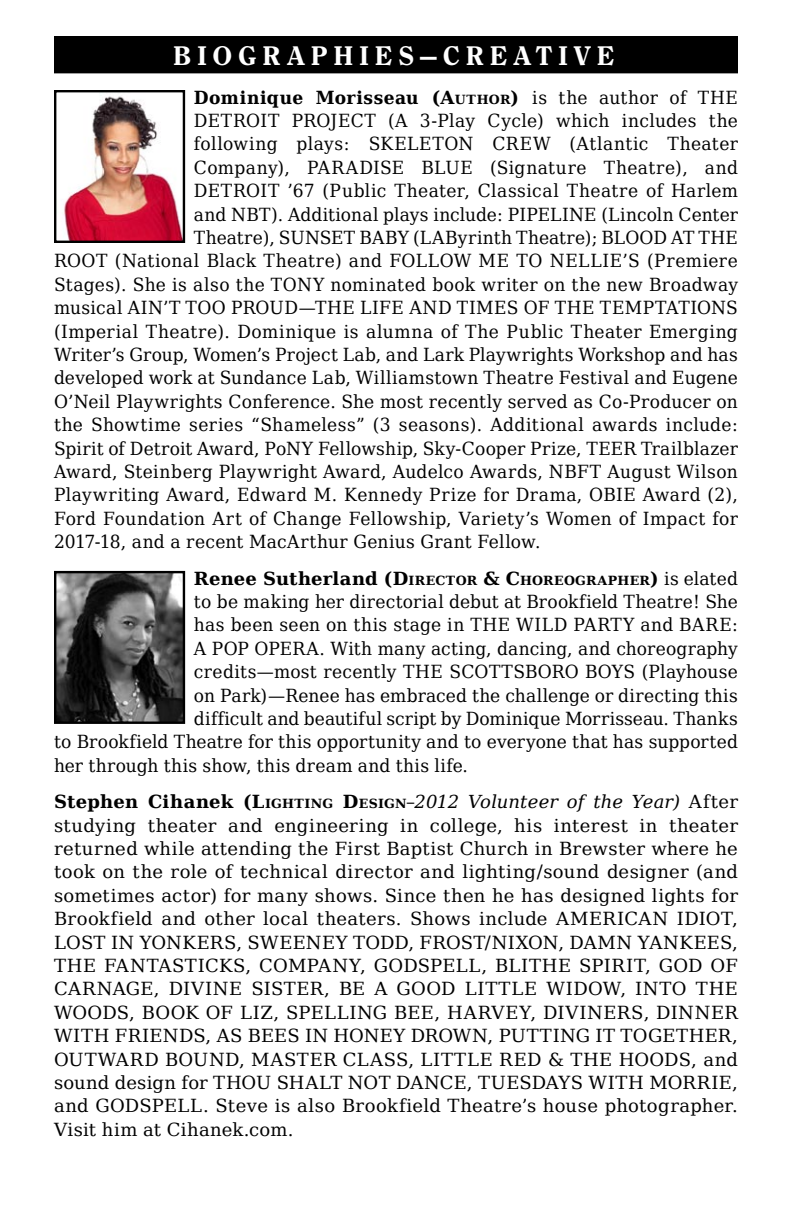
<style>
.page{position:relative;width:792px;height:1224px;background:#fff}
.page>*{position:absolute;margin:0;border:0;box-sizing:border-box;transform-origin:0 0}
.t1{font:28px "Clearface Heavy DTC";letter-spacing:.205em;color:#fff}
.t2{font:18px "DejaVu Serif";letter-spacing:.015em;color:#000;scale:.95 1}
.t3{font:18px/23.4px "DejaVu Serif";letter-spacing:.015em;color:#000;text-align:justify}
.t4{font:700 18px "DejaVu Serif";letter-spacing:.02em;color:#000}
.t5{font:700 18px "DejaVu Serif";letter-spacing:.02em;color:#000;scale:.95 1}
.s1{font-size:12.6px}
.s2{font-weight:400}
.s3{font-weight:700}
.s4{font-weight:700;font-size:12.6px}
.s5{font-style:italic}
</style>
<div class="page">
<div style="left:58px;top:40px;width:676px;height:29px;background:#000"></div>
<div style="left:54px;top:36px;width:684px;height:37px;border:8px solid #000"></div>
<img style="left:64px;top:96px;width:118px;height:144px">
<div style="left:54px;top:90px;width:131px;height:153px;border:2px solid #000"></div>
<img style="left:57px;top:574px;width:125px;height:147px">
<div style="left:54px;top:571px;width:131px;height:153px;border:2px solid #000"></div>
<h1 class="t1" style="left:173px;top:39px;width:443px">BIOGRAPHIES—CREATIVE</h1>
<p class="t5" style="left:194px;top:83px;width:574px">Dominique Morisseau (A<span class="s1">UTHOR</span>) <span class="s2">is the author of THE</span></p>
<p class="t2" style="left:194px;top:107px;width:574px">DETROIT PROJECT (A 3-Play Cycle) which includes the</p>
<p class="t2" style="left:194px;top:131px;width:574px">following plays: SKELETON CREW (Atlantic Theater</p>
<p class="t2" style="left:194px;top:154px;width:574px">Company), PARADISE BLUE (Signature Theatre), and</p>
<p class="t2" style="left:194px;top:177px;width:574px">DETROIT ’67 (Public Theater, Classical Theatre of Harlem</p>
<p class="t2" style="left:194px;top:201px;width:574px">and NBT). Additional plays include: PIPELINE (Lincoln Center</p>
<p class="t2" style="left:194px;top:224px;width:574px">Theatre), SUNSET BABY (LAByrinth Theatre); BLOOD AT THE</p>
<p class="t2" style="left:54px;top:248px;width:721px">ROOT (National Black Theatre) and FOLLOW ME TO NELLIE’S (Premiere</p>
<p class="t2" style="left:54px;top:271px;width:722px">Stages). She is also the TONY nominated book writer on the new Broadway</p>
<p class="t2" style="left:54px;top:294px;width:721px">musical AIN’T TOO PROUD—THE LIFE AND TIMES OF THE TEMPTATIONS</p>
<p class="t2" style="left:54px;top:318px;width:721px">(Imperial Theatre). Dominique is alumna of The Public Theater Emerging</p>
<p class="t2" style="left:54px;top:341px;width:721px">Writer’s Group, Women’s Project Lab, and Lark Playwrights Workshop and has</p>
<p class="t2" style="left:54px;top:365px;width:721px">developed work at Sundance Lab, Williamstown Theatre Festival and Eugene</p>
<p class="t2" style="left:54px;top:388px;width:721px">O’Neil Playwrights Conference. She most recently served as Co-Producer on</p>
<p class="t2" style="left:54px;top:411px;width:722px">the Showtime series “Shameless” (3 seasons). Additional awards include:</p>
<p class="t2" style="left:54px;top:435px;width:721px">Spirit of Detroit Award, PoNY Fellowship, Sky-Cooper Prize, TEER Trailblazer</p>
<p class="t2" style="left:54px;top:458px;width:721px">Award, Steinberg Playwright Award, Audelco Awards, NBFT August Wilson</p>
<p class="t2" style="left:54px;top:482px;width:721px">Playwriting Award, Edward M. Kennedy Prize for Drama, OBIE Award (2),</p>
<p class="t2" style="left:54px;top:505px;width:721px">Ford Foundation Art of Change Fellowship, Variety’s Women of Impact for</p>
<p class="t2" style="left:54px;top:528px;width:514px">2017-18, and a recent MacArthur Genius Grant Fellow.</p>
<p class="t4" style="left:194px;top:564px;width:546px">Renee Sutherland (D<span class="s1">IRECTOR</span> &amp; C<span class="s1">HOREOGRAPHER</span>) <span class="s2">is elated</span></p>
<p class="t2" style="left:194px;top:588px;width:574px">to be making her directorial debut at Brookfield Theatre! She</p>
<p class="t2" style="left:194px;top:612px;width:574px">has been seen on this stage in THE WILD PARTY and BARE:</p>
<p class="t2" style="left:194px;top:635px;width:574px">A POP OPERA. With many acting, dancing, and choreography</p>
<p class="t2" style="left:194px;top:658px;width:574px">credits—most recently THE SCOTTSBORO BOYS (Playhouse</p>
<p class="t2" style="left:194px;top:682px;width:574px">on Park)—Renee has embraced the challenge or directing this</p>
<p class="t2" style="left:194px;top:705px;width:574px">difficult and beautiful script by Dominique Morrisseau. Thanks</p>
<p class="t2" style="left:54px;top:729px;width:721px">to Brookfield Theatre for this opportunity and to everyone that has supported</p>
<p class="t2" style="left:54px;top:752px;width:437px">her through this show, this dream and this life.</p>
<p class="t3" style="left:54px;top:790px;width:686px"><span class="s3">Stephen Cihanek (L</span><span class="s4">IGHTING</span> <span class="s3">D</span><span class="s4">ESIGN</span>–<span class="s5">2012 Volunteer of the Year)</span> After studying theater and engineering in college, his interest in theater returned while attending the First Baptist Church in Brewster where he took on the role of technical director and lighting/sound designer (and sometimes actor) for many shows. Since then he has designed lights for Brookfield and other local theaters. Shows include AMERICAN IDIOT, LOST IN YONKERS, SWEENEY TODD, FROST/NIXON, DAMN YANKEES, THE FANTASTICKS, COMPANY, GODSPELL, BLITHE SPIRIT, GOD OF CARNAGE, DIVINE SISTER, BE A GOOD LITTLE WIDOW, INTO THE WOODS, BOOK OF LIZ, SPELLING BEE, HARVEY, DIVINERS, DINNER WITH FRIENDS, AS BEES IN HONEY DROWN, PUTTING IT TOGETHER, OUTWARD BOUND, MASTER CLASS, LITTLE RED &amp; THE HOODS, and sound design for THOU SHALT NOT DANCE, TUESDAYS WITH MORRIE, and GODSPELL. Steve is also Brookfield Theatre’s house photographer.<br>Visit him at Cihanek.com.</p>
</div>
